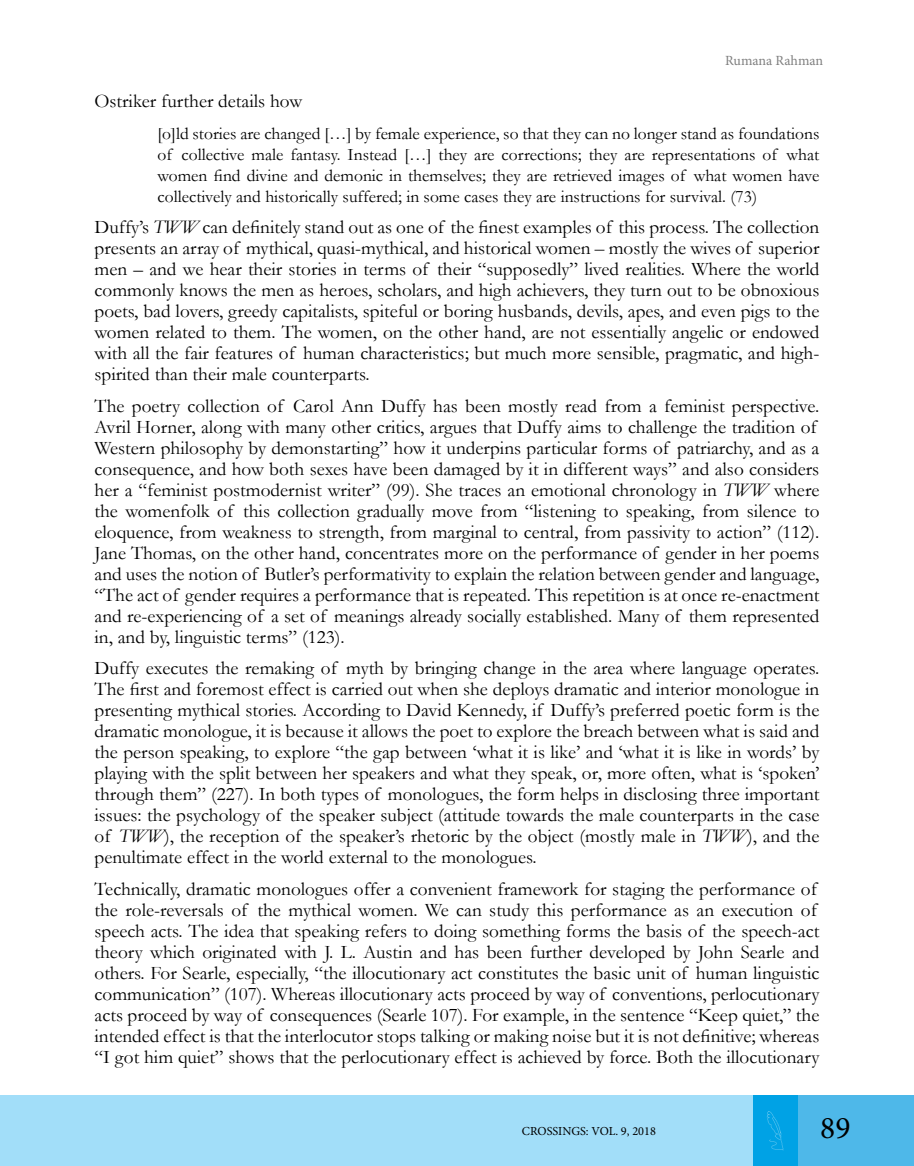
<style>
.page{position:relative;width:914px;height:1166px;background:#fff}
.page>*{position:absolute;margin:0;border:0;box-sizing:border-box;transform-origin:0 0}
.t1{font:31.5px "Minion Pro";color:#000}
.t2{font:19.25px/21px "Garamond";color:#000;text-align:justify}
.t3{font:17.5px/21px "Garamond";color:#000;text-align:justify}
.t4{font:14px "Minion Pro";letter-spacing:-.005em;color:#808080}
.t5{font:12.25px "Minion Pro";color:#000}
.s1{font-style:italic}
.s2{color:#1a1a1a}
</style>
<div class="page">
<div style="left:752px;top:1096px;width:46px;height:70px;background:#00a2e5"></div>
<div style="left:0;top:1096px;width:752px;height:70px;background:#a2def9"></div>
<div style="left:798px;top:1096px;width:116px;height:70px;background:#4eb8e9"></div>
<svg style="left:767px;top:1111px;width:16px;height:39px"></svg>
<p class="t4" style="left:725px;top:51px;width:99px">Rumana Rahman</p>
<p class="t2" style="left:94px;top:90px;width:209px">Ostriker further details how</p>
<p class="t3" style="left:158px;top:122px;width:663px">[o]ld stories are changed […] by female experience, so that they can no longer stand as foundations of collective male fantasy. Instead […] they are corrections; they are representations of what women find divine and demonic in themselves; they are retrieved images of what women have collectively and historically suffered; in some cases they are instructions for survival. (73)</p>
<p class="t2" style="left:94px;top:216px;width:726px">Duffy’s <span class="s1">TWW</span> can definitely stand out as one of the finest examples of this process. The collection presents an array of mythical, quasi-mythical, and historical women <span class="s2">–</span> mostly the wives of superior men – and we hear their stories in terms of their “supposedly” lived realities. Where the world commonly knows the men as heroes, scholars, and high achievers, they turn out to be obnoxious poets, bad lovers, greedy capitalists, spiteful or boring husbands, devils, apes, and even pigs to the women related to them. The women, on the other hand, are not essentially angelic or endowed with all the fair features of human characteristics; but much more sensible, pragmatic, and high&shy;spirited than their male counterparts.</p>
<p class="t2" style="left:94px;top:395px;width:726px;text-align:left">The poetry collection of Carol Ann Duffy has been mostly read from a feminist perspective.<br>Avril Horner, along with many other critics, argues that Duffy aims to challenge the tradition of Western philosophy by demonstarting” how it underpins particular forms of patriarchy, and as a consequence, and how both sexes have been damaged by it in different ways” and also considers her a “feminist postmodernist writer” (99). She traces an emotional chronology in <span class="s1">TWW</span> where the womenfolk of this collection gradually move from “listening to speaking, from silence to eloquence, from weakness to strength, from marginal to central, from passivity to action” (112).<br>Jane Thomas, on the other hand, concentrates more on the performance of gender in her poems and uses the notion of Butler’s performativity to explain the relation between gender and language, “The act of gender requires a performance that is repeated. This repetition is at once re-enactment and re-experiencing of a set of meanings already socially established. Many of them represented in, and by, linguistic terms” (123).</p>
<p class="t2" style="left:94px;top:657px;width:726px">Duffy executes the remaking of myth by bringing change in the area where language operates.<br>The first and foremost effect is carried out when she deploys dramatic and interior monologue in presenting mythical stories. According to David Kennedy, if Duffy’s preferred poetic form is the dramatic monologue, it is because it allows the poet to explore the breach between what is said and the person speaking, to explore “the gap between ‘what it is like’ and ‘what it is like in words’ by playing with the split between her speakers and what they speak, or, more often, what is ‘spoken’ through them” (227). In both types of monologues, the form helps in disclosing three important issues: the psychology of the speaker subject (attitude towards the male counterparts in the case of <span class="s1">TWW</span>), the reception of the speaker’s rhetoric by the object (mostly male in <span class="s1">TWW</span>), and the penultimate effect in the world external to the monologues.</p>
<p class="t2" style="left:94px;top:878px;width:726px;text-align:left">Technically, dramatic monologues offer a convenient framework for staging the performance of the role-reversals of the mythical women. We can study this performance as an execution of speech acts. The idea that speaking refers to doing something forms the basis of the speech-act theory which originated with J. L. Austin and has been further developed by John Searle and others. For Searle, especially, “the illocutionary act constitutes the basic unit of human linguistic communication” (107). Whereas illocutionary acts proceed by way of conventions, perlocutionary acts proceed by way of consequences (Searle 107). For example, in the sentence “Keep quiet,” the intended effect is that the interlocutor stops talking or making noise but it is not definitive; whereas “I got him quiet” shows that the perlocutionary effect is achieved by force. Both the illocutionary</p>
<p class="t5" style="left:522px;top:1123px;width:135px">CROSSINGS: VOL. 9, 2018</p>
<h1 class="t1" style="left:820px;top:1106px;width:32px">89</h1>
</div>
